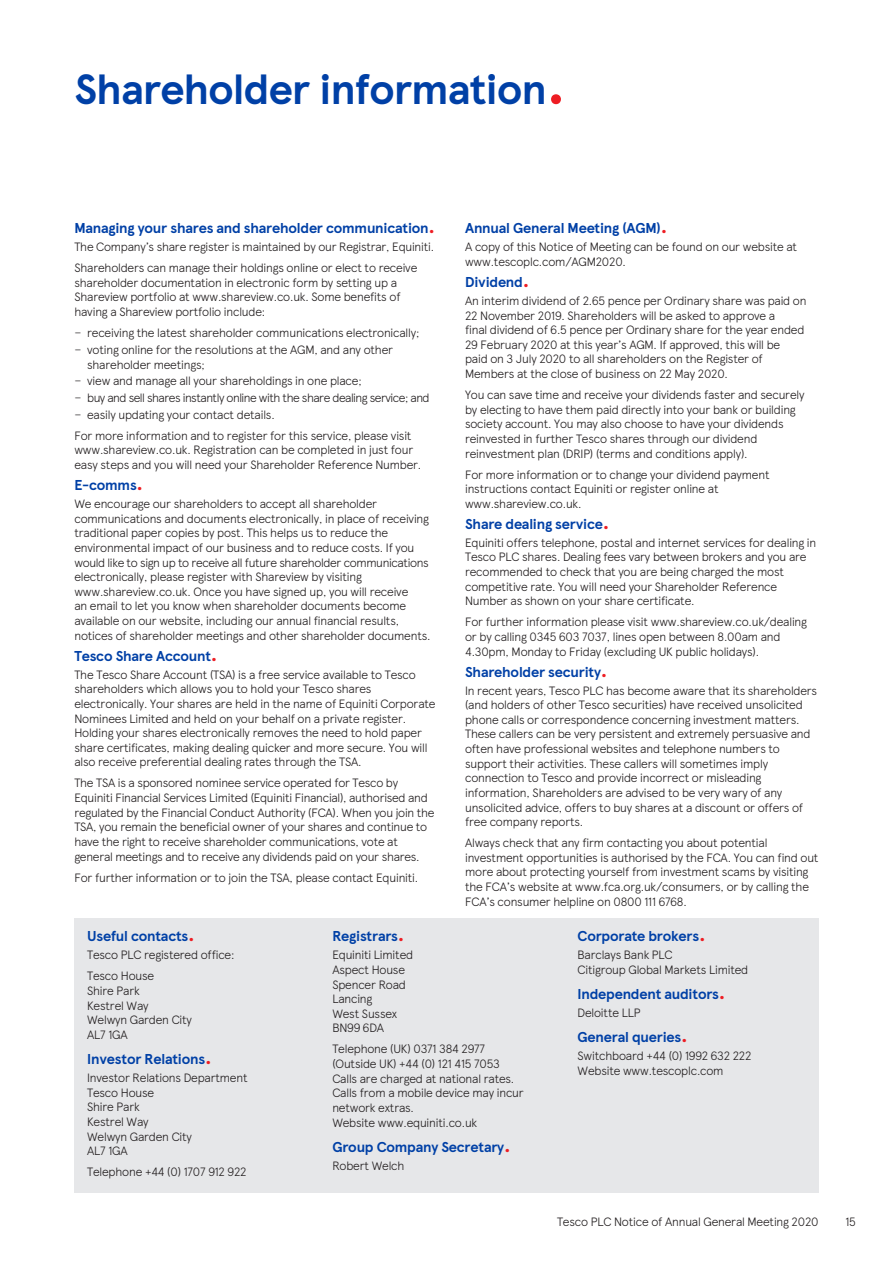
<style>
.page{position:relative;width:893px;height:1263px;background:#fff}
.page>*{position:absolute;margin:0;border:0;box-sizing:border-box;transform-origin:0 0}
.Page-Title-Governanc{font:700 42px "TESCO Modern";letter-spacing:-.015em;color:#0040a6}
.Heading-1{font:700 14.25px "TESCO Modern";letter-spacing:-.015em;color:#0040a6}
.Bodytext{font:300 12px/14.7px "TESCO Modern";letter-spacing:-.015em;color:#231f20}
.Bodytext-SpaceAfter{font:300 12px/14.7px "TESCO Modern";letter-spacing:-.015em;color:#231f20}
.Bodytext-2{font:300 12px "TESCO Modern";letter-spacing:-.04em;color:#231f20}
.s1{font-size:58.8px;color:#ee1d23}
.s2{font-size:19.95px;color:#ee1d23}
.s3{font-size:12.75px}
</style>
<div class="page">
<div style="left:74px;top:918px;width:745px;height:275px;background:#e6e7e9"></div>
<p class="Page-Title-Governanc" style="left:74px;top:57px;width:493px">Shareholder information<span class="s1">.</span></p>
<p class="Heading-1" style="left:74px;top:217px;width:362px">Managing your shares and shareholder communication<span class="s2">.</span></p>
<p class="Bodytext" style="left:74px;top:239px;width:361px">The Company’s share register is maintained by our Registrar, Equiniti.</p>
<p class="Bodytext" style="left:74px;top:260px;width:344px">Shareholders can manage their holdings online or elect to receive shareholder documentation in electronic form by setting up a Shareview portfolio at www.shareview.co.uk. Some benefits of having a Shareview portfolio include:</p>
<p class="Bodytext" style="left:74px;top:325px;width:347px"><span class="s3">–</span> receiving the latest shareholder communications electronically;</p>
<p class="Bodytext" style="left:87px;top:341px;width:307px;text-indent:-13px"><span class="s3">–</span> voting online for the resolutions at the AGM, and any other shareholder meetings;</p>
<p class="Bodytext" style="left:74px;top:373px;width:289px"><span class="s3">–</span> view and manage all your shareholdings in one place;</p>
<p class="Bodytext-2" style="left:74px;top:389px;width:357px"><span class="s3">–</span> buy and sell shares instantly online with the share dealing service; and</p>
<p class="Bodytext" style="left:74px;top:406px;width:202px"><span class="s3">–</span> easily updating your contact details.</p>
<p class="Bodytext" style="left:74px;top:427px;width:348px">For more information and to register for this service, please visit www.shareview.co.uk. Registration can be completed in just four easy steps and you will need your Shareholder Reference Number.</p>
<p class="Heading-1" style="left:74px;top:474px;width:70px">E-comms<span class="s2">.</span></p>
<p class="Bodytext" style="left:74px;top:496px;width:358px">We encourage our shareholders to accept all shareholder communications and documents electronically, in place of receiving traditional paper copies by post. This helps us to reduce the environmental impact of our business and to reduce costs. If you would like to sign up to receive all future shareholder communications electronically, please register with Shareview by visiting www.shareview.co.uk. Once you have signed up, you will receive<br>an email to let you know when shareholder documents become available on our website, including our annual financial results, notices of shareholder meetings and other shareholder documents.</p>
<p class="Heading-1" style="left:74px;top:645px;width:145px">Tesco Share Account<span class="s2">.</span></p>
<p class="Bodytext" style="left:74px;top:666px;width:363px">The Tesco Share Account (TSA) is a free service available to Tesco shareholders which allows you to hold your Tesco shares electronically. Your shares are held in the name of Equiniti Corporate Nominees Limited and held on your behalf on a private register.<br>Holding your shares electronically removes the need to hold paper share certificates, making dealing quicker and more secure. You will also receive preferential dealing rates through the TSA.</p>
<p class="Bodytext" style="left:74px;top:775px;width:362px">The TSA is a sponsored nominee service operated for Tesco by Equiniti Financial Services Limited (Equiniti Financial), authorised and regulated by the Financial Conduct Authority (FCA). When you join the TSA, you remain the beneficial owner of your shares and continue to have the right to receive shareholder communications, vote at general meetings and to receive any dividends paid on your shares.</p>
<p class="Bodytext" style="left:74px;top:869px;width:345px">For further information or to join the TSA, please contact Equiniti.</p>
<p class="Heading-1" style="left:465px;top:217px;width:204px">Annual General Meeting (AGM)<span class="s2">.</span></p>
<p class="Bodytext" style="left:465px;top:239px;width:334px">A copy of this Notice of Meeting can be found on our website at www.tescoplc.com/AGM2020.</p>
<p class="Heading-1" style="left:465px;top:271px;width:66px">Dividend<span class="s2">.</span></p>
<p class="Bodytext" style="left:465px;top:292px;width:343px">An interim dividend of 2.65 pence per Ordinary share was paid on 22 November 2019. Shareholders will be asked to approve a<br>final dividend of 6.5 pence per Ordinary share for the year ended 29 February 2020 at this year’s AGM. If approved, this will be<br>paid on 3 July 2020 to all shareholders on the Register of Members at the close of business on 22 May 2020.</p>
<p class="Bodytext" style="left:465px;top:387px;width:341px">You can save time and receive your dividends faster and securely by electing to have them paid directly into your bank or building society account. You may also choose to have your dividends reinvested in further Tesco shares through our dividend reinvestment plan (DRIP) (terms and conditions apply).</p>
<p class="Bodytext" style="left:465px;top:466px;width:306px">For more information or to change your dividend payment instructions contact Equiniti or register online at www.shareview.co.uk.</p>
<p class="Heading-1" style="left:465px;top:513px;width:146px">Share dealing service<span class="s2">.</span></p>
<p class="Bodytext" style="left:465px;top:534px;width:353px">Equiniti offers telephone, postal and internet services for dealing in Tesco PLC shares. Dealing fees vary between brokers and you are recommended to check that you are being charged the most competitive rate. You will need your Shareholder Reference Number as shown on your share certificate.</p>
<p class="Bodytext" style="left:465px;top:614px;width:343px">For further information please visit www.shareview.co.uk/dealing or by calling 0345 603 7037, lines open between 8.00am and<br>4.30pm, Monday to Friday (excluding UK public holidays).</p>
<p class="Heading-1" style="left:465px;top:661px;width:144px">Shareholder security<span class="s2">.</span></p>
<p class="Bodytext" style="left:465px;top:682px;width:354px">In recent years, Tesco PLC has become aware that its shareholders (and holders of other Tesco securities) have received unsolicited phone calls or correspondence concerning investment matters.<br>These callers can be very persistent and extremely persuasive and often have professional websites and telephone numbers to support their activities. These callers will sometimes imply connection to Tesco and provide incorrect or misleading information, Shareholders are advised to be very wary of any unsolicited advice, offers to buy shares at a discount or offers of free company reports.</p>
<p class="Bodytext" style="left:465px;top:835px;width:355px">Always check that any firm contacting you about potential investment opportunities is authorised by the FCA. You can find out more about protecting yourself from investment scams by visiting the FCA’s website at www.fca.org.uk/consumers, or by calling the FCA’s consumer helpline on 0800 111 6768.</p>
<p class="Heading-1" style="left:87px;top:925px;width:109px">Useful contacts<span class="s2">.</span></p>
<p class="Bodytext" style="left:87px;top:947px;width:149px">Tesco PLC registered office:</p>
<p class="Bodytext-SpaceAfter" style="left:87px;top:968px;width:106px">Tesco House<br>Shire Park<br>Kestrel Way<br>Welwyn Garden City<br>AL7 1GA</p>
<p class="Heading-1" style="left:87px;top:1048px;width:126px">Investor Relations<span class="s2">.</span></p>
<p class="Bodytext" style="left:87px;top:1070px;width:162px">Investor Relations Department<br>Tesco House<br>Shire Park<br>Kestrel Way<br>Welwyn Garden City<br>AL7 1GA</p>
<p class="Bodytext-SpaceAfter" style="left:87px;top:1164px;width:161px">Telephone +44 (0) 1707 912 922</p>
<p class="Heading-1" style="left:332px;top:925px;width:74px">Registrars<span class="s2">.</span></p>
<p class="Bodytext" style="left:332px;top:947px;width:82px">Equiniti Limited<br>Aspect House<br>Spencer Road<br>Lancing<br>West Sussex<br>BN99 6DA</p>
<p class="Bodytext-SpaceAfter" style="left:332px;top:1041px;width:193px">Telephone (UK) 0371 384 2977 (Outside UK) +44 (0) 121 415 7053<br>Calls are charged at national rates.<br>Calls from a mobile device may incur network extras.<br>Website www.equiniti.co.uk</p>
<p class="Heading-1" style="left:332px;top:1136px;width:180px">Group Company Secretary<span class="s2">.</span></p>
<p class="Bodytext-SpaceAfter" style="left:332px;top:1157px;width:74px">Robert Welch</p>
<p class="Heading-1" style="left:578px;top:925px;width:129px">Corporate brokers<span class="s2">.</span></p>
<p class="Bodytext-SpaceAfter" style="left:578px;top:947px;width:172px">Barclays Bank PLC<br>Citigroup Global Markets Limited</p>
<p class="Heading-1" style="left:578px;top:983px;width:149px">Independent auditors<span class="s2">.</span></p>
<p class="Bodytext-SpaceAfter" style="left:578px;top:1005px;width:64px">Deloitte LLP</p>
<p class="Heading-1" style="left:578px;top:1026px;width:111px">General queries<span class="s2">.</span></p>
<p class="Bodytext" style="left:578px;top:1048px;width:175px">Switchboard +44 (0) 1992 632 222<br>Website www.tescoplc.com</p>
<p class="Bodytext" style="left:557px;top:1213px;width:263px">Tesco PLC Notice of Annual General Meeting 2020</p>
<p class="Bodytext" style="left:845px;top:1213px;width:12px">15</p>
</div>
